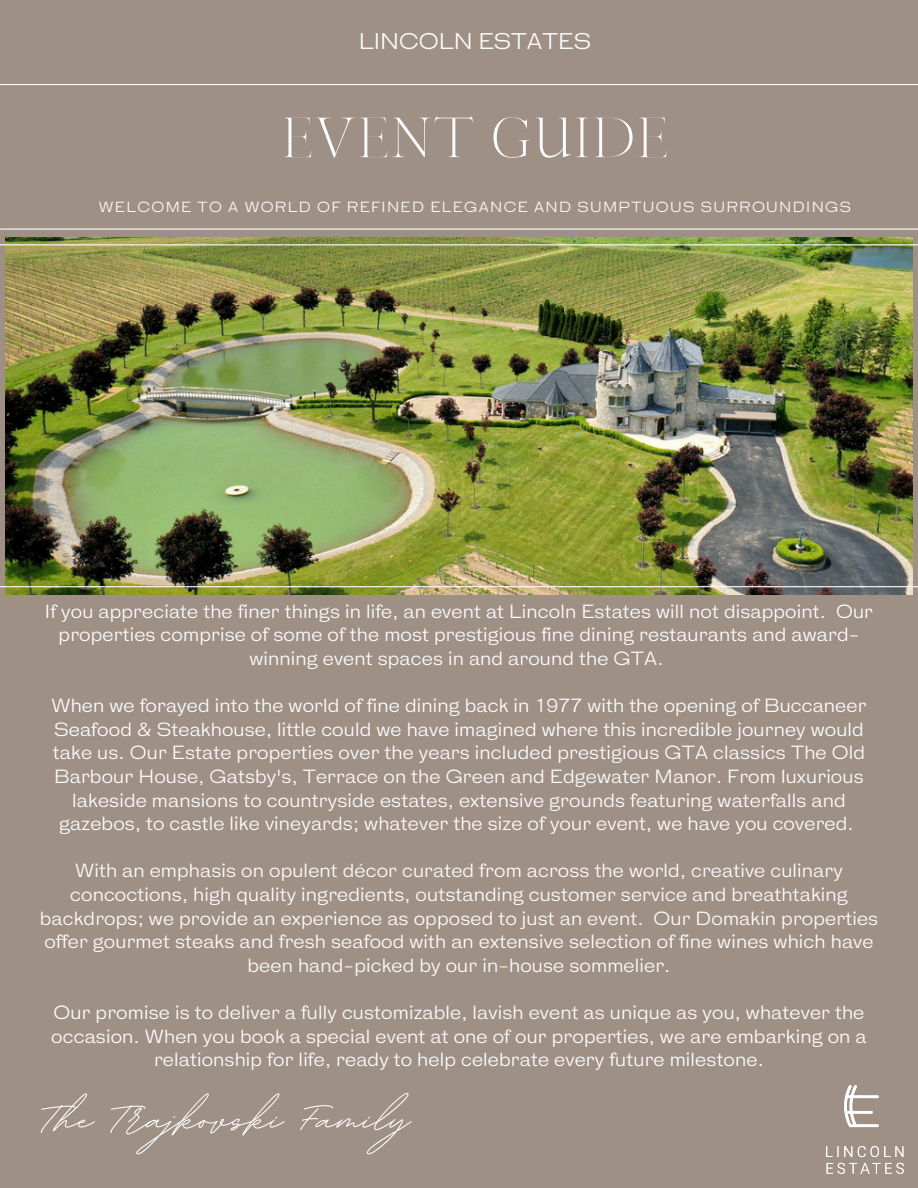
<style>
.page{position:relative;width:918px;height:1188px;background:#9f9086}
.page>*{position:absolute;margin:0;border:0;box-sizing:border-box;transform-origin:0 0}
.t1{font:700 66.3px "BD Script";letter-spacing:.01em;color:#fefefe}
.t2{font:300 53.85px "Sharis";color:#fefefe}
.t3{font:21.45px "HK Gothic";color:#fefefe}
.t4{font:18px/23.7px "HK Gothic";letter-spacing:.01em;color:#fefefe;text-align:center}
.t5{font:13.8px "HK Gothic";letter-spacing:.1em;color:#fefefe}
</style>
<div class="page">
<img style="left:6px;top:238px;width:906px;height:356px">
<hr style="left:0;top:244px;width:918px;height:1px;background:#fefefe">
<hr style="left:1px;top:228px;width:917px;height:2px;background:#fefefe">
<hr style="left:0;top:586px;width:918px;height:1px;background:#fefefe">
<hr style="left:0;top:84px;width:918px;height:1px;background:#fefefe">
<img style="left:826px;top:1085px;width:78px;height:88px">
<p class="t3" style="left:359px;top:29px;width:234px">LINCOLN ESTATES</p>
<p class="t2" style="left:280px;top:106px;width:391px">EVENT GUIDE</p>
<p class="t5" style="left:99px;top:200px;width:754px">WELCOME TO A WORLD OF REFINED ELEGANCE AND SUMPTUOUS SURROUNDINGS</p>
<h2 class="t4" style="left:45px;top:600px;width:830px">If you appreciate the finer things in life, an event at Lincoln Estates will not disappoint. Our properties comprise of some of the most prestigious fine dining restaurants and award&shy;winning event spaces in and around the GTA.</h2>
<p class="t4" style="left:51px;top:695px;width:817px">When we forayed into the world of fine dining back in 1977 with the opening of Buccaneer Seafood &amp; Steakhouse, little could we have imagined where this incredible journey would take us. Our Estate properties over the years included prestigious GTA classics The Old Barbour House, Gatsby's, Terrace on the Green and Edgewater Manor. From luxurious lakeside mansions to countryside estates, extensive grounds featuring waterfalls and gazebos, to castle like vineyards; whatever the size of your event, we have you covered.</p>
<h1 class="t4" style="left:40px;top:860px;width:840px">With an emphasis on opulent décor curated from across the world, creative culinary concoctions, high quality ingredients, outstanding customer service and breathtaking backdrops; we provide an experience as opposed to just an event. Our Domakin properties offer gourmet steaks and fresh seafood with an extensive selection of fine wines which have been hand-picked by our in-house sommelier.</h1>
<p class="t4" style="left:51px;top:1002px;width:817px">Our promise is to deliver a fully customizable, lavish event as unique as you, whatever the occasion. When you book a special event at one of our properties, we are embarking on a relationship for life, ready to help celebrate every future milestone.</p>
<p class="t1" style="left:39px;top:1075px;width:372px">The Trajkovski Family</p>
</div>
